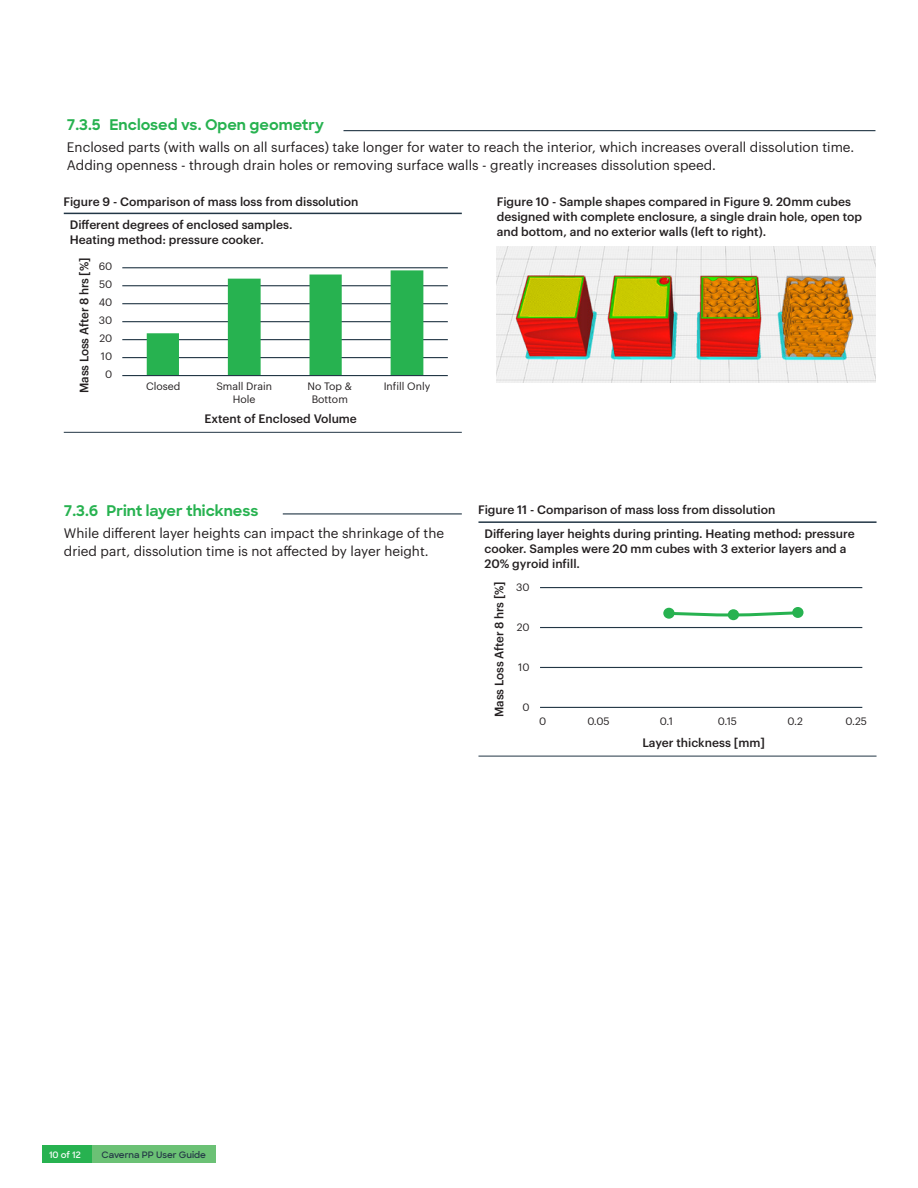
<style>
.page{position:relative;width:918px;height:1188px;background:#fff}
.page>*{position:absolute;margin:0;border:0;box-sizing:border-box;transform-origin:0 0}
.Heading{font:700 15px "Sharp Sans";color:#27b250}
.Body_Copy{font:13.5px/18px "Graphik";color:#231f20}
.Chart_Sub-head{font:500 12px/15px "Graphik";color:#231f20}
.t1{font:10.5px/12.6px "Graphik";color:#231f20;text-align:center}
.t2{font:600 9px "Sharp Sans";color:#223645}
.t3{font:600 9px "Sharp Sans";color:#fff}
</style>
<div class="page">
<div style="left:43px;top:1145px;width:49px;height:18px;background:#27b250"></div>
<div style="left:92px;top:1145px;width:124px;height:18px;background:#6bc175"></div>
<img style="left:497px;top:246px;width:378px;height:136px">
<hr style="left:64px;top:213px;width:398px;height:1px;background:#223645">
<hr style="left:64px;top:432px;width:398px;height:1px;background:#223645">
<hr style="left:122px;top:357px;width:326px;height:1px;background:#223645">
<hr style="left:122px;top:339px;width:326px;height:1px;background:#223645">
<hr style="left:122px;top:321px;width:326px;height:1px;background:#223645">
<hr style="left:122px;top:303px;width:326px;height:1px;background:#223645">
<hr style="left:122px;top:285px;width:326px;height:1px;background:#223645">
<hr style="left:122px;top:267px;width:326px;height:1px;background:#223645">
<svg style="left:147px;top:270px;width:276px;height:105px"></svg>
<hr style="left:122px;top:375px;width:326px;height:1px;background:#223645">
<hr style="left:478px;top:521px;width:399px;height:2px;background:#223645">
<hr style="left:478px;top:756px;width:399px;height:1px;background:#223645">
<hr style="left:540px;top:667px;width:322px;height:1px;background:#223645">
<hr style="left:540px;top:627px;width:322px;height:1px;background:#223645">
<hr style="left:540px;top:587px;width:322px;height:1px;background:#223645">
<hr style="left:540px;top:707px;width:322px;height:1px;background:#223645">
<svg style="left:675px;top:610px;width:126px;height:8px"></svg>
<div style="left:663px;top:608px;width:12px;height:11px;background:#27b250;border-radius:50%"></div>
<div style="left:728px;top:609px;width:11px;height:11px;background:#27b250;border-radius:50%"></div>
<div style="left:792px;top:607px;width:12px;height:11px;background:#27b250;border-radius:50%"></div>
<hr style="left:344px;top:130px;width:531px;height:1px;background:#223645">
<hr style="left:283px;top:513px;width:179px;height:1px;background:#223645">
<p class="Heading" style="left:67px;top:113px;width:259px">7.3.5 Enclosed vs. Open geometry</p>
<p class="Body_Copy" style="left:67px;top:137px;width:789px">Enclosed parts (with walls on all surfaces) take longer for water to reach the interior, which increases overall dissolution time.<br>Adding openness - through drain holes or removing surface walls - greatly increases dissolution speed.</p>
<p class="Chart_Sub-head" style="left:63px;top:193px;width:296px">Figure 9 - Comparison of mass loss from dissolution</p>
<p class="Chart_Sub-head" style="left:70px;top:216px;width:224px">Different degrees of enclosed samples.<br>Heating method: pressure cooker.</p>
<p class="Chart_Sub-head" style="left:76px;top:393px;width:137px;rotate:-90deg">Mass Loss After 8 hrs [%]</p>
<p class="t1" style="left:99px;top:259px;width:15px">60</p>
<p class="t1" style="left:99px;top:277px;width:15px">50</p>
<p class="t1" style="left:99px;top:295px;width:15px">40</p>
<p class="t1" style="left:99px;top:313px;width:15px">30</p>
<p class="t1" style="left:99px;top:331px;width:14px">20</p>
<p class="t1" style="left:101px;top:349px;width:13px">10</p>
<p class="t1" style="left:105px;top:367px;width:9px">0</p>
<p class="t1" style="left:146px;top:379px;width:36px">Closed</p>
<p class="t1" style="left:216px;top:379px;width:57px">Small Drain<br>Hole</p>
<p class="t1" style="left:307px;top:379px;width:46px">No Top &amp;<br>Bottom</p>
<p class="Chart_Sub-head" style="left:204px;top:410px;width:154px">Extent of Enclosed Volume</p>
<p class="t1" style="left:384px;top:379px;width:48px">Infill Only</p>
<p class="Heading" style="left:64px;top:499px;width:196px">7.3.6 Print layer thickness</p>
<p class="Body_Copy" style="left:64px;top:523px;width:382px">While different layer heights can impact the shrinkage of the dried part, dissolution time is not affected by layer height.</p>
<p class="Chart_Sub-head" style="left:497px;top:193px;width:367px">Figure 10 - Sample shapes compared in Figure 9. 20mm cubes designed with complete enclosure, a single drain hole, open top and bottom, and no exterior walls (left to right).</p>
<p class="Chart_Sub-head" style="left:478px;top:501px;width:299px">Figure 11 - Comparison of mass loss from dissolution</p>
<p class="Chart_Sub-head" style="left:484px;top:525px;width:372px">Differing layer heights during printing. Heating method: pressure cooker. Samples were 20 mm cubes with 3 exterior layers and a<br>20% gyroid infill.</p>
<p class="Chart_Sub-head" style="left:491px;top:717px;width:137px;rotate:-90deg">Mass Loss After 8 hrs [%]</p>
<p class="t1" style="left:516px;top:580px;width:15px">30</p>
<p class="t1" style="left:517px;top:620px;width:14px">20</p>
<p class="t1" style="left:518px;top:660px;width:13px">10</p>
<p class="t1" style="left:522px;top:700px;width:9px">0</p>
<p class="t1" style="left:539px;top:714px;width:9px">0</p>
<p class="t1" style="left:587px;top:714px;width:24px">0.05</p>
<p class="t1" style="left:660px;top:714px;width:15px">0.1</p>
<p class="t1" style="left:718px;top:714px;width:21px">0.15</p>
<p class="t1" style="left:788px;top:714px;width:17px">0.2</p>
<p class="t1" style="left:846px;top:714px;width:23px">0.25</p>
<p class="Chart_Sub-head" style="left:642px;top:734px;width:124px">Layer thickness [mm]</p>
<p class="t3" style="left:49px;top:1148px;width:33px">10 of 12</p>
<p class="t2" style="left:102px;top:1148px;width:106px">Caverna PP User Guide</p>
</div>
